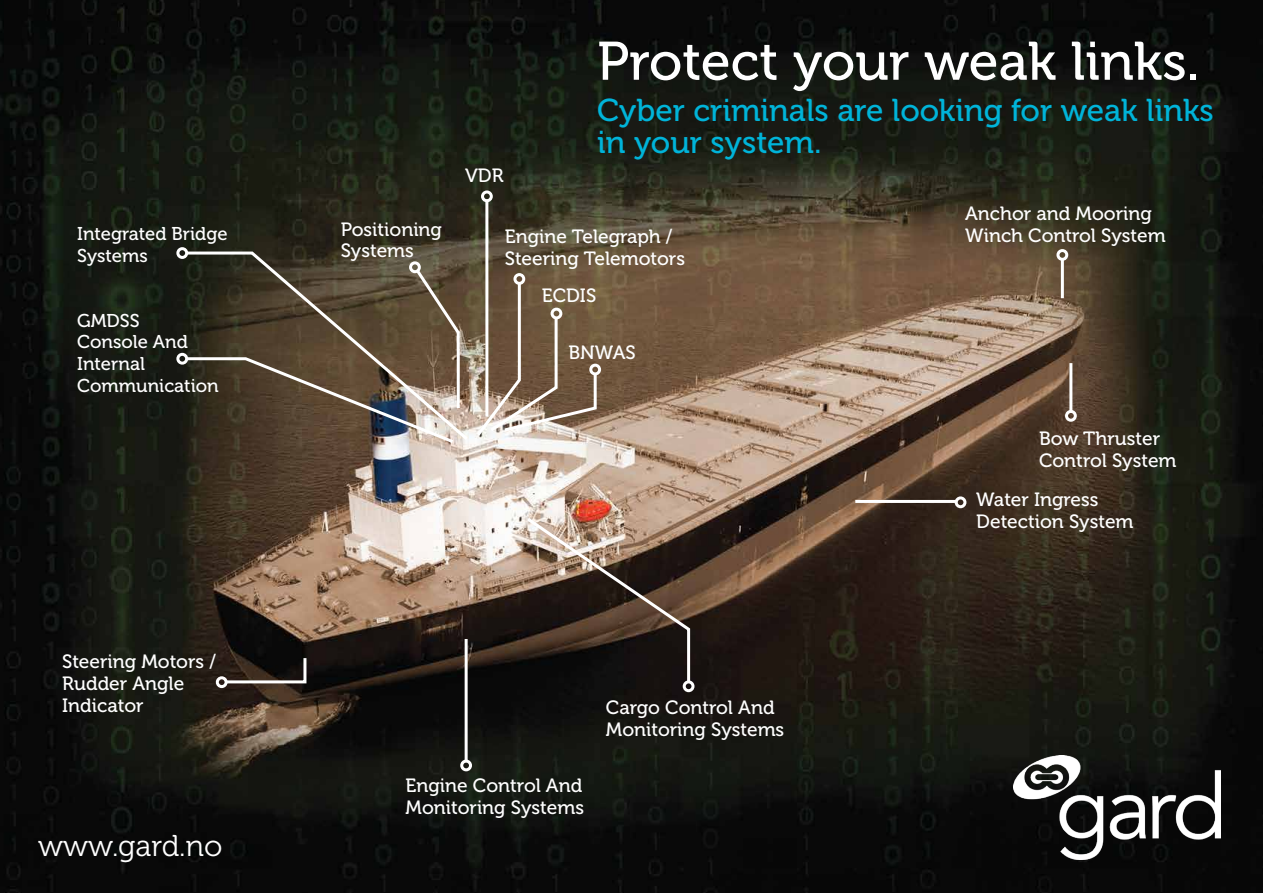
<style>
.page{position:relative;width:1263px;height:893px;background:#fff}
.page>*{position:absolute;margin:0;border:0;box-sizing:border-box;transform-origin:0 0}
.t1{font:54px "Museo 500";color:#fff}
.t2{font:31.5px/31.5px "Museo 500";color:#00b4d9}
.t3{font:30px "Museo 300";color:#fff}
.t4{font:19.2px/21.9px "Museo 500";color:#fff}
.t5{font:18.45px/21.9px "Museo 500";color:#fff}
</style>
<div class="page">
<img style="left:0;top:0;width:1263px;height:893px">
<img style="left:1014px;top:756px;width:206px;height:103px">
<div style="left:176px;top:353px;width:12px;height:12px;border:3px solid #fff;border-radius:50%"></div>
<div style="left:176px;top:247px;width:12px;height:12px;border:3px solid #fff;border-radius:50%"></div>
<div style="left:481px;top:190px;width:12px;height:12px;border:3px solid #fff;border-radius:50%"></div>
<div style="left:513px;top:273px;width:12px;height:12px;border:3px solid #fff;border-radius:50%"></div>
<div style="left:589px;top:364px;width:12px;height:11px;border:3px solid #fff;border-radius:50%"></div>
<div style="left:216px;top:676px;width:12px;height:12px;border:3px solid #fff;border-radius:50%"></div>
<div style="left:460px;top:760px;width:12px;height:11px;border:3px solid #fff;border-radius:50%"></div>
<div style="left:955px;top:496px;width:11px;height:12px;border:3px solid #fff;border-radius:50%"></div>
<div style="left:1065px;top:410px;width:12px;height:12px;border:3px solid #fff;border-radius:50%"></div>
<div style="left:683px;top:680px;width:11px;height:12px;border:3px solid #fff;border-radius:50%"></div>
<svg style="left:184px;top:250px;width:287px;height:193px;background:#5d5444"></svg>
<svg style="left:184px;top:267px;width:277px;height:178px;background:#5c4f3f"></svg>
<hr style="left:485px;top:199px;width:3px;height:217px;background:#fff">
<svg style="left:474px;top:281px;width:124px;height:158px;background:#8e7a67"></svg>
<svg style="left:223px;top:655px;width:85px;height:30px;background:#3c3530"></svg>
<hr style="left:465px;top:639px;width:3px;height:123px;background:#fff">
<hr style="left:855px;top:500px;width:102px;height:3px;background:#fff">
<hr style="left:1069px;top:363px;width:3px;height:48px;background:#fff">
<div style="left:1056px;top:249px;width:12px;height:12px;border:3px solid #fff;border-radius:50%"></div>
<hr style="left:1061px;top:259px;width:3px;height:39px;background:#fff">
<svg style="left:524px;top:515px;width:168px;height:170px;background:#55453b"></svg>
<p class="t5" style="left:77px;top:223px;width:152px">Integrated Bridge<br>Systems</p>
<p class="t4" style="left:341px;top:218px;width:103px">Positioning<br>Systems</p>
<p class="t5" style="left:77px;top:310px;width:143px">GMDSS<br>Console And<br>Internal<br>Communication</p>
<p class="t4" style="left:465px;top:164px;width:40px">VDR</p>
<h1 class="t1" style="left:597px;top:32px;width:604px">Protect your weak links.</h1>
<h2 class="t2" style="left:597px;top:95px;width:618px">Cyber criminals are looking for weak links in your system.</h2>
<p class="t4" style="left:505px;top:226px;width:182px">Engine Telegraph /<br>Steering Telemotors</p>
<p class="t4" style="left:542px;top:284px;width:56px">ECDIS</p>
<p class="t4" style="left:568px;top:342px;width:69px">BNWAS</p>
<p class="t4" style="left:965px;top:203px;width:202px">Anchor and Mooring<br>Winch Control System</p>
<p class="t4" style="left:1039px;top:427px;width:139px">Bow Thruster<br>Control System</p>
<p class="t4" style="left:976px;top:489px;width:159px">Water Ingress<br>Detection System</p>
<p class="t4" style="left:62px;top:651px;width:155px">Steering Motors /<br>Rudder Angle<br>Indicator</p>
<p class="t4" style="left:606px;top:696px;width:180px">Cargo Control And<br>Monitoring Systems</p>
<h3 class="t3" style="left:38px;top:829px;width:186px">www.gard.no</h3>
<p class="t4" style="left:406px;top:775px;width:180px">Engine Control And<br>Monitoring Systems</p>
</div>
